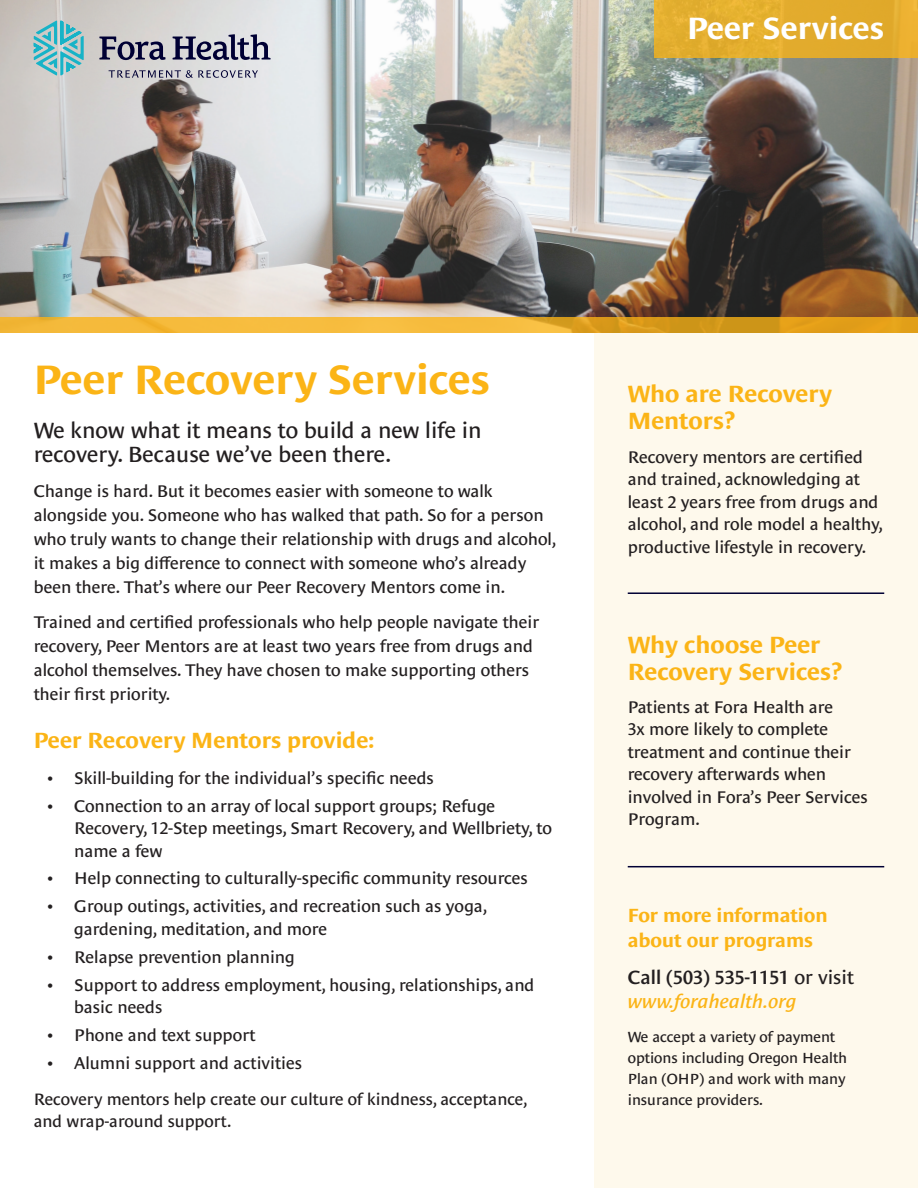
<style>
.page{position:relative;width:918px;height:1188px;background:#fff}
.page>*{position:absolute;margin:0;border:0;box-sizing:border-box;transform-origin:0 0}
.t1{font:700 42px "Le Monde Sans Std";color:#fbb416}
.t2{font:700 31.5px "Le Monde Sans Std";color:#fff}
.t3{font:700 24px/27px "Le Monde Sans Std";color:#fbb416}
.t4{font:22.5px/24px "Le Monde Sans Std";color:#231f20}
.t5{font:700 22.5px "Le Monde Sans Std";color:#fbb416}
.t6{font:italic 600 19.5px/24px "Le Monde Sans Std";color:#fbb416}
.t7{font:700 19.5px/24px "Le Monde Sans Std";color:#fbb416}
.t8{font:17.25px/22.5px "Le Monde Sans Std";color:#231f20}
.t9{font:16.8px/22.5px "Le Monde Sans Std";color:#231f20}
.t10{font:15px/21px "Le Monde Sans Std";color:#231f20}
.s1{font-style:normal;color:#231f20}
.s2{font-weight:400;font-style:normal;color:#231f20}
</style>
<div class="page">
<img style="left:0;top:0;width:918px;height:318px">
<div style="left:594px;top:333px;width:324px;height:855px;background:#fef9ec"></div>
<div style="left:654px;top:0;width:264px;height:57px;background:#e2ac2d"></div>
<svg style="left:0;top:318px;width:918px;height:15px;background:#eaae2e"></svg>
<svg style="left:34px;top:21px;width:50px;height:55px;background:#84c1c7"></svg>
<svg style="left:99px;top:37px;width:67px;height:23px;background:#848394"></svg>
<svg style="left:173px;top:34px;width:98px;height:26px;background:#87889c"></svg>
<svg style="left:109px;top:70px;width:149px;height:8px"></svg>
<hr style="left:628px;top:592px;width:256px;height:2px;background:#000034">
<hr style="left:628px;top:866px;width:256px;height:1px;background:#000034">
<h2 class="t2" style="left:687px;top:10px;width:198px">Peer Services</h2>
<h1 class="t1" style="left:34px;top:356px;width:458px">Peer Recovery Services</h1>
<h3 class="t4" style="left:34px;top:418px;width:449px">We know what it means to build a new life in recovery. Because we’ve been there.</h3>
<p class="t8" style="left:34px;top:479px;width:524px;line-height:24px">Change is hard. But it becomes easier with someone to walk alongside you. Someone who has walked that path. So for a person who truly wants to change their relationship with drugs and alcohol, it makes a big difference to connect with someone who’s already been there. That’s where our Peer Recovery Mentors come in.</p>
<p class="t8" style="left:34px;top:610px;width:507px;line-height:24px">Trained and certified professionals who help people navigate their recovery, Peer Mentors are at least two years free from drugs and alcohol themselves. They have chosen to make supporting others their first priority.</p>
<h3 class="t5" style="left:34px;top:727px;width:342px">Peer Recovery Mentors provide:</h3>
<p class="t8" style="left:47px;top:766px;width:388px">• Skill-building for the individual’s specific needs</p>
<p class="t8" style="left:74px;top:794px;width:479px;text-indent:-27px">• Connection to an array of local support groups; Refuge<br>Recovery, 12-Step meetings, Smart Recovery, and Wellbriety, to name a few</p>
<p class="t8" style="left:47px;top:867px;width:482px">• Help connecting to culturally-specific community resources</p>
<p class="t8" style="left:74px;top:895px;width:415px;text-indent:-27px">• Group outings, activities, and recreation such as yoga, gardening, meditation, and more</p>
<p class="t8" style="left:47px;top:945px;width:249px">• Relapse prevention planning</p>
<p class="t8" style="left:74px;top:973px;width:462px;text-indent:-27px">• Support to address employment, housing, relationships, and basic needs</p>
<p class="t8" style="left:47px;top:1024px;width:210px">• Phone and text support</p>
<p class="t8" style="left:47px;top:1052px;width:256px">• Alumni support and activities</p>
<p class="t9" style="left:34px;top:1088px;width:495px">Recovery mentors help create our culture of kindness, acceptance, and wrap-around support.</p>
<h3 class="t3" style="left:628px;top:381px;width:206px">Who are Recovery<br>Mentors?</h3>
<p class="t8" style="left:628px;top:446px;width:257px">Recovery mentors are certified and trained, acknowledging at least 2 years free from drugs and alcohol, and role model a healthy, productive lifestyle in recovery.</p>
<h3 class="t3" style="left:628px;top:631px;width:216px">Why choose Peer<br>Recovery Services?</h3>
<p class="t8" style="left:628px;top:696px;width:242px">Patients at Fora Health are<br>3x more likely to complete treatment and continue their recovery afterwards when involved in Fora’s Peer Services<br>Program.</p>
<p class="t7" style="left:628px;top:904px;width:201px">For more information about our programs</p>
<p class="t6" style="left:628px;top:965px;width:228px"><span class="s1">Call (503) 535-1151</span> <span class="s2">or visit </span>www.forahealth.org</p>
<p class="t10" style="left:628px;top:1027px;width:221px">We accept a variety of payment options including Oregon Health<br>Plan (OHP) and work with many insurance providers.</p>
</div>
